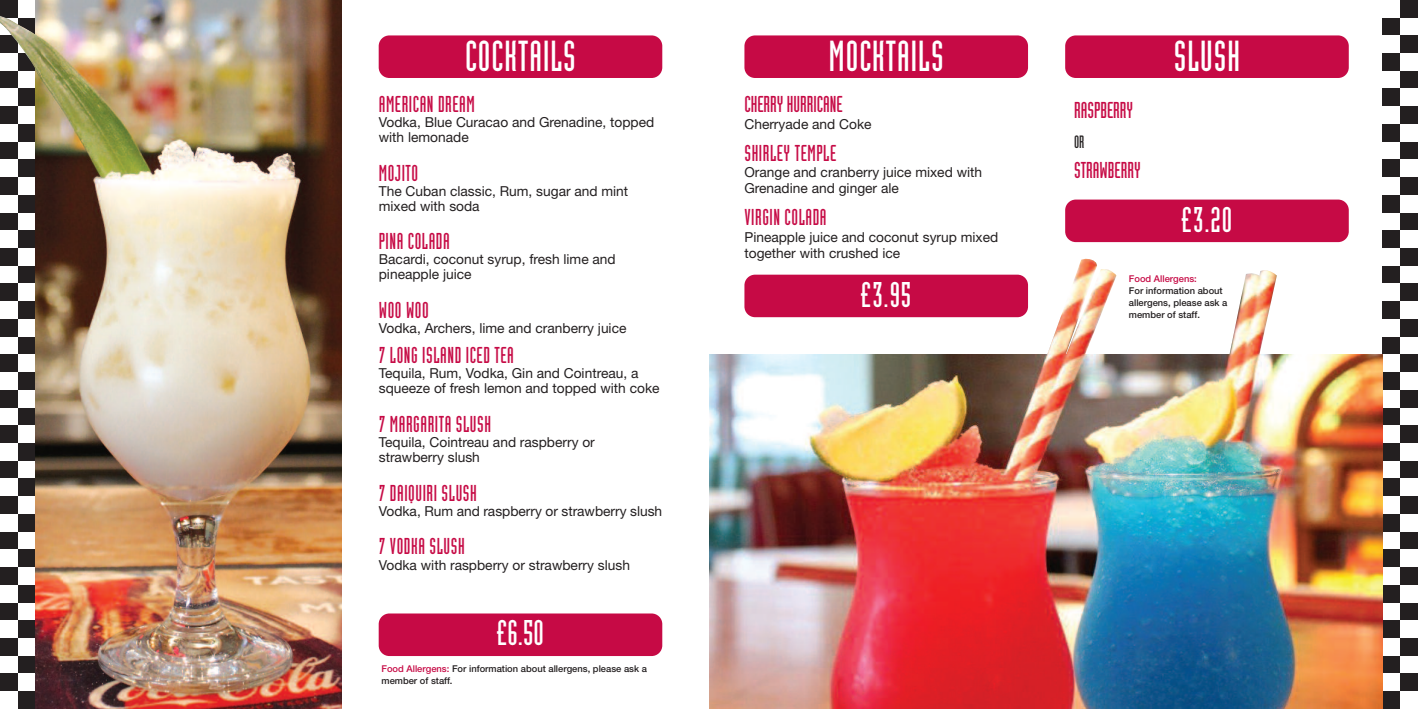
<style>
.page{position:relative;width:1418px;height:709px;background:#fff}
.page>*{position:absolute;margin:0;border:0;box-sizing:border-box;transform-origin:0 0}
.t1{font:42.5px "Industria LT Solid";letter-spacing:.025em;color:#fff}
.t2{font:35px "Industria LT Solid";color:#fff}
.t3{font:22.5px "Industria LT Solid";letter-spacing:.025em;color:#c60a45}
.t4{font:22.5px "Industria LT Solid";color:#c60a45}
.t5{font:17.5px "Industria LT Solid";color:#231f20}
.t6{font:13.75px/15px "Helvetica Neue";color:#231f20}
.t7{font:500 9.38px/11.9px "Helvetica Neue";color:#231f20}
.t8{font:500 9.38px "Helvetica Neue";color:#c60a45}
.s1{color:#c60a45}
</style>
<div class="page">
<div style="left:379px;top:35px;width:283px;height:43px;background:#c60a45;border-radius:11px"></div>
<div style="left:0;top:0;width:18px;height:18px;background:#231f20"></div>
<div style="left:0;top:71px;width:18px;height:18px;background:#231f20"></div>
<div style="left:0;top:106px;width:18px;height:18px;background:#231f20"></div>
<div style="left:0;top:142px;width:18px;height:17px;background:#231f20"></div>
<div style="left:0;top:177px;width:18px;height:18px;background:#231f20"></div>
<div style="left:0;top:213px;width:18px;height:17px;background:#231f20"></div>
<div style="left:0;top:248px;width:18px;height:18px;background:#231f20"></div>
<div style="left:0;top:283px;width:18px;height:18px;background:#231f20"></div>
<div style="left:0;top:319px;width:18px;height:18px;background:#231f20"></div>
<div style="left:0;top:354px;width:18px;height:18px;background:#231f20"></div>
<div style="left:0;top:390px;width:18px;height:17px;background:#231f20"></div>
<div style="left:0;top:425px;width:18px;height:18px;background:#231f20"></div>
<div style="left:0;top:461px;width:18px;height:17px;background:#231f20"></div>
<div style="left:0;top:496px;width:18px;height:18px;background:#231f20"></div>
<div style="left:0;top:531px;width:18px;height:18px;background:#231f20"></div>
<div style="left:0;top:567px;width:18px;height:18px;background:#231f20"></div>
<div style="left:0;top:602px;width:18px;height:18px;background:#231f20"></div>
<div style="left:0;top:638px;width:18px;height:18px;background:#231f20"></div>
<div style="left:0;top:673px;width:18px;height:18px;background:#231f20"></div>
<div style="left:18px;top:89px;width:17px;height:17px;background:#231f20"></div>
<div style="left:18px;top:124px;width:17px;height:18px;background:#231f20"></div>
<div style="left:18px;top:159px;width:17px;height:18px;background:#231f20"></div>
<div style="left:18px;top:195px;width:17px;height:18px;background:#231f20"></div>
<div style="left:18px;top:230px;width:17px;height:18px;background:#231f20"></div>
<div style="left:18px;top:266px;width:17px;height:17px;background:#231f20"></div>
<div style="left:18px;top:301px;width:17px;height:18px;background:#231f20"></div>
<div style="left:18px;top:337px;width:17px;height:17px;background:#231f20"></div>
<div style="left:18px;top:372px;width:17px;height:18px;background:#231f20"></div>
<div style="left:18px;top:407px;width:17px;height:18px;background:#231f20"></div>
<div style="left:18px;top:443px;width:17px;height:18px;background:#231f20"></div>
<div style="left:18px;top:478px;width:17px;height:18px;background:#231f20"></div>
<div style="left:18px;top:514px;width:17px;height:17px;background:#231f20"></div>
<div style="left:18px;top:549px;width:17px;height:18px;background:#231f20"></div>
<div style="left:18px;top:585px;width:17px;height:17px;background:#231f20"></div>
<div style="left:18px;top:620px;width:17px;height:18px;background:#231f20"></div>
<div style="left:18px;top:656px;width:17px;height:17px;background:#231f20"></div>
<div style="left:18px;top:691px;width:17px;height:18px;background:#231f20"></div>
<div style="left:1382px;top:18px;width:18px;height:17px;background:#231f20"></div>
<div style="left:1382px;top:53px;width:18px;height:18px;background:#231f20"></div>
<div style="left:1382px;top:89px;width:18px;height:17px;background:#231f20"></div>
<div style="left:1382px;top:124px;width:18px;height:18px;background:#231f20"></div>
<div style="left:1382px;top:159px;width:18px;height:18px;background:#231f20"></div>
<div style="left:1382px;top:195px;width:18px;height:18px;background:#231f20"></div>
<div style="left:1382px;top:230px;width:18px;height:18px;background:#231f20"></div>
<div style="left:1382px;top:266px;width:18px;height:17px;background:#231f20"></div>
<div style="left:1382px;top:301px;width:18px;height:18px;background:#231f20"></div>
<div style="left:1382px;top:337px;width:18px;height:17px;background:#231f20"></div>
<div style="left:1382px;top:372px;width:18px;height:18px;background:#231f20"></div>
<div style="left:1382px;top:407px;width:18px;height:18px;background:#231f20"></div>
<div style="left:1382px;top:443px;width:18px;height:18px;background:#231f20"></div>
<div style="left:1382px;top:478px;width:18px;height:18px;background:#231f20"></div>
<div style="left:1382px;top:514px;width:18px;height:17px;background:#231f20"></div>
<div style="left:1382px;top:549px;width:18px;height:18px;background:#231f20"></div>
<div style="left:1382px;top:585px;width:18px;height:17px;background:#231f20"></div>
<div style="left:1382px;top:620px;width:18px;height:18px;background:#231f20"></div>
<div style="left:1382px;top:656px;width:18px;height:17px;background:#231f20"></div>
<div style="left:1382px;top:691px;width:18px;height:18px;background:#231f20"></div>
<div style="left:1400px;top:0;width:17px;height:18px;background:#231f20"></div>
<div style="left:1400px;top:35px;width:17px;height:18px;background:#231f20"></div>
<div style="left:1400px;top:71px;width:17px;height:18px;background:#231f20"></div>
<div style="left:1400px;top:106px;width:17px;height:18px;background:#231f20"></div>
<div style="left:1400px;top:142px;width:17px;height:17px;background:#231f20"></div>
<div style="left:1400px;top:177px;width:17px;height:18px;background:#231f20"></div>
<div style="left:1400px;top:213px;width:17px;height:17px;background:#231f20"></div>
<div style="left:1400px;top:248px;width:17px;height:18px;background:#231f20"></div>
<div style="left:1400px;top:283px;width:17px;height:18px;background:#231f20"></div>
<div style="left:1400px;top:319px;width:17px;height:18px;background:#231f20"></div>
<div style="left:1400px;top:354px;width:17px;height:18px;background:#231f20"></div>
<div style="left:1400px;top:390px;width:17px;height:17px;background:#231f20"></div>
<div style="left:1400px;top:425px;width:17px;height:18px;background:#231f20"></div>
<div style="left:1400px;top:461px;width:17px;height:17px;background:#231f20"></div>
<div style="left:1400px;top:496px;width:17px;height:18px;background:#231f20"></div>
<div style="left:1400px;top:531px;width:17px;height:18px;background:#231f20"></div>
<div style="left:1400px;top:567px;width:17px;height:18px;background:#231f20"></div>
<div style="left:1400px;top:602px;width:17px;height:18px;background:#231f20"></div>
<div style="left:1400px;top:638px;width:17px;height:18px;background:#231f20"></div>
<div style="left:1400px;top:673px;width:17px;height:18px;background:#231f20"></div>
<div style="left:379px;top:613px;width:283px;height:43px;background:#c60a45;border-radius:11px"></div>
<div style="left:744px;top:35px;width:284px;height:43px;background:#c60a45;border-radius:11px"></div>
<div style="left:1065px;top:35px;width:283px;height:43px;background:#c60a45;border-radius:11px"></div>
<img style="left:35px;top:0;width:306px;height:709px">
<img style="left:0;top:15px;width:41px;height:62px">
<img style="left:709px;top:354px;width:673px;height:355px">
<div style="left:744px;top:275px;width:284px;height:42px;background:#c60a45;border-radius:11px"></div>
<div style="left:1065px;top:199px;width:283px;height:43px;background:#c60a45;border-radius:11px"></div>
<img style="left:1047px;top:258px;width:229px;height:96px">
<h1 class="t1" style="left:465px;top:41px;width:112px">COCKTAILS</h1>
<h3 class="t3" style="left:379px;top:96px;width:98px">AMERICAN DREAM</h3>
<p class="t6" style="left:379px;top:116px;width:277px">Vodka, Blue Curacao and Grenadine, topped with lemonade</p>
<h3 class="t3" style="left:379px;top:164px;width:41px">MOJITO</h3>
<p class="t6" style="left:379px;top:184px;width:251px">The Cuban classic, Rum, sugar and mint mixed with soda</p>
<h3 class="t3" style="left:379px;top:233px;width:73px">PINA COLADA</h3>
<p class="t6" style="left:379px;top:253px;width:238px">Bacardi, coconut syrup, fresh lime and pineapple juice</p>
<h3 class="t3" style="left:379px;top:302px;width:51px">WOO WOO</h3>
<p class="t6" style="left:379px;top:322px;width:249px">Vodka, Archers, lime and cranberry juice</p>
<h3 class="t3" style="left:379px;top:347px;width:137px">7 LONG ISLAND ICED TEA</h3>
<p class="t6" style="left:379px;top:367px;width:282px">Tequila, Rum, Vodka, Gin and Cointreau, a squeeze of fresh lemon and topped with coke</p>
<h3 class="t3" style="left:379px;top:416px;width:114px">7 MARGARITA SLUSH</h3>
<p class="t6" style="left:379px;top:436px;width:217px">Tequila, Cointreau and raspberry or strawberry slush</p>
<h3 class="t3" style="left:379px;top:484px;width:99px">7 DAIQUIRI SLUSH</h3>
<p class="t6" style="left:379px;top:504px;width:285px">Vodka, Rum and raspberry or strawberry slush</p>
<h3 class="t3" style="left:379px;top:538px;width:87px">7 VODKA SLUSH</h3>
<p class="t6" style="left:379px;top:558px;width:253px">Vodka with raspberry or strawberry slush</p>
<h2 class="t2" style="left:497px;top:620px;width:48px">£6.50</h2>
<p class="t7" style="left:381px;top:663px;width:267px"><span class="s1">Food Allergens:</span> For information about allergens, please ask a member of staff.</p>
<h1 class="t1" style="left:828px;top:41px;width:116px">MOCKTAILS</h1>
<h1 class="t1" style="left:1173px;top:41px;width:68px">SLUSH</h1>
<h3 class="t4" style="left:744px;top:96px;width:100px">CHERRY HURRICANE</h3>
<p class="t6" style="left:744px;top:117px;width:129px">Cherryade and Coke</p>
<h3 class="t3" style="left:744px;top:145px;width:93px">SHIRLEY TEMPLE</h3>
<p class="t6" style="left:744px;top:165px;width:239px;line-height:16.1px">Orange and cranberry juice mixed with<br>Grenadine and ginger ale</p>
<h3 class="t3" style="left:744px;top:209px;width:84px">VIRGIN COLADA</h3>
<p class="t6" style="left:744px;top:230px;width:255px;line-height:16.1px">Pineapple juice and coconut syrup mixed together with crushed ice</p>
<h2 class="t2" style="left:861px;top:281px;width:52px">£3.95</h2>
<h3 class="t4" style="left:1074px;top:102px;width:61px">RASPBERRY</h3>
<p class="t5" style="left:1074px;top:135px;width:12px">OR</p>
<h3 class="t4" style="left:1074px;top:162px;width:68px">STRAWBERRY</h3>
<h2 class="t2" style="left:1181px;top:206px;width:52px">£3.20</h2>
<p class="t8" style="left:1128px;top:275px;width:69px">Food Allergens:</p>
<p class="t7" style="left:1128px;top:285px;width:100px">For information about allergens, please ask a member of staff.</p>
</div>
